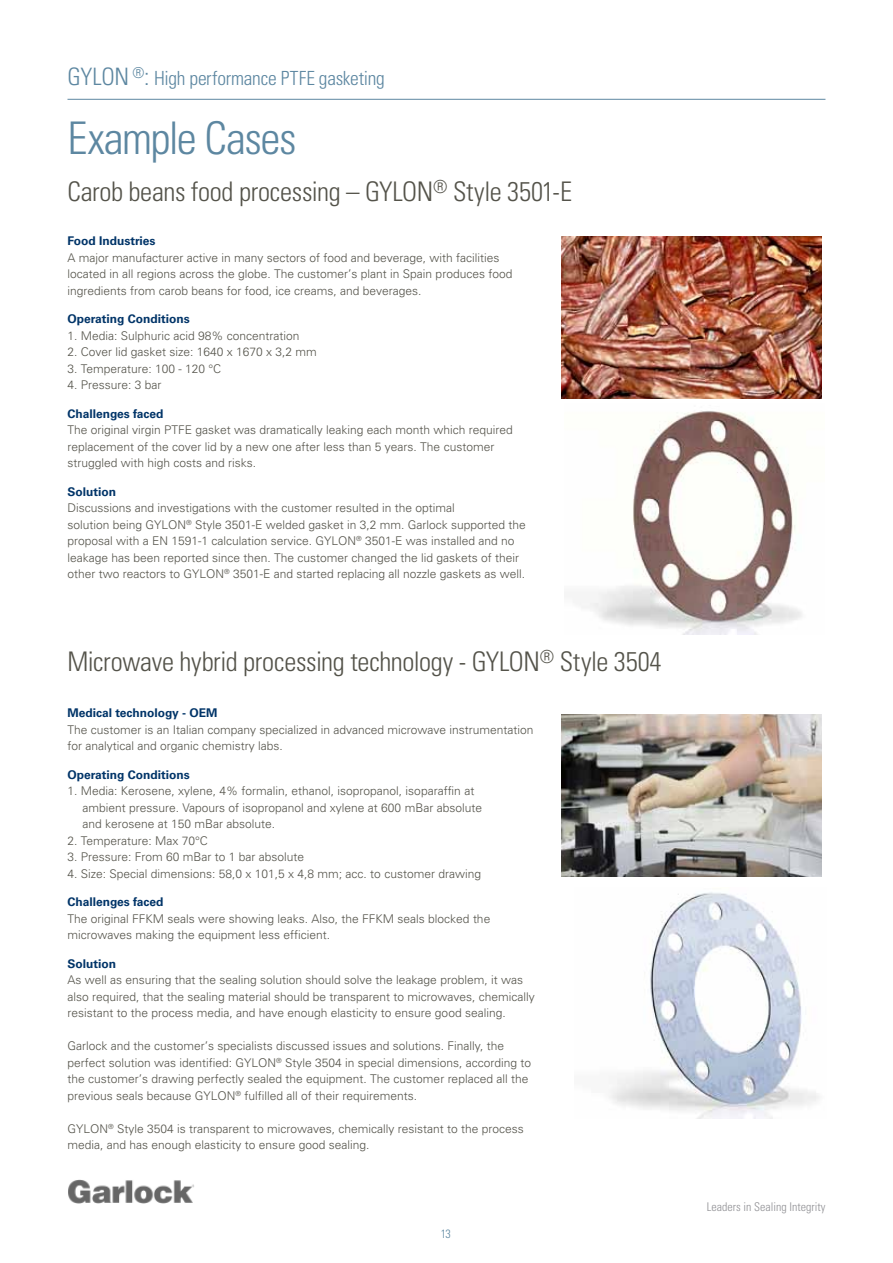
<style>
.page{position:relative;width:893px;height:1263px;background:#fff}
.page>*{position:absolute;margin:0;border:0;box-sizing:border-box;transform-origin:0 0}
.t1{font:300 condensed 45px "Univers LT Std";letter-spacing:-.03em;color:#5d87a1}
.t2{font:300 condensed 27px "Univers";letter-spacing:-.01em;color:#54534a}
.t3{font:300 condensed 19.5px "Univers LT Std";letter-spacing:-.01em;color:#5d87a1}
.t4{font:300 12px/16.5px "Univers";color:#54534a}
.t5{font:700 12px "Univers LT Std";color:#003468}
.t6{font:300 condensed 12px "Univers";color:#919195}
.t7{font:300 condensed 12px "Univers LT Std";color:#5d87a1}
.s1{font-size:24px}
</style>
<div class="page">
<hr style="left:68px;top:99px;width:757px;height:1px;background:#5d87a1">
<img style="left:68px;top:1179px;width:126px;height:25px">
<img style="left:562px;top:237px;width:259px;height:161px">
<img style="left:580px;top:411px;width:222px;height:224px">
<img style="left:562px;top:715px;width:259px;height:161px">
<img style="left:609px;top:892px;width:210px;height:226px">
<h3 class="t3" style="left:68px;top:67px;width:319px"><span class="s1">GYLON</span> <sup>®</sup><span class="s1">:</span> High performance PTFE gasketing</h3>
<h1 class="t1" style="left:68px;top:111px;width:231px">Example Cases</h1>
<h2 class="t2" style="left:68px;top:175px;width:506px">Carob beans food processing – GYLON<sup>®</sup> Style 3501-E</h2>
<p class="t5" style="left:68px;top:234px;width:89px">Food Industries</p>
<p class="t4" style="left:68px;top:249px;width:446px">A major manufacturer active in many sectors of food and beverage, with facilities located in all regions across the globe. The customer’s plant in Spain produces food ingredients from carob beans for food, ice creams, and beverages.</p>
<p class="t5" style="left:68px;top:312px;width:124px">Operating Conditions</p>
<p class="t4" style="left:68px;top:327px;width:234px">1. Media: Sulphuric acid 98% concentration</p>
<p class="t4" style="left:68px;top:343px;width:251px">2. Cover lid gasket size: 1640 x 1670 x 3,2 mm</p>
<p class="t4" style="left:68px;top:360px;width:155px">3. Temperature: 100 - 120 °C</p>
<p class="t4" style="left:68px;top:376px;width:96px">4. Pressure: 3 bar</p>
<p class="t5" style="left:68px;top:406px;width:97px">Challenges faced</p>
<p class="t4" style="left:68px;top:421px;width:447px">The original virgin PTFE gasket was dramatically leaking each month which required replacement of the cover lid by a new one after less than 5 years. The customer struggled with high costs and risks.</p>
<p class="t5" style="left:68px;top:484px;width:50px">Solution</p>
<p class="t4" style="left:68px;top:499px;width:460px">Discussions and investigations with the customer resulted in the optimal<br>solution being GYLON<sup>®</sup> Style 3501-E welded gasket in 3,2 mm. Garlock supported the proposal with a EN 1591-1 calculation service. GYLON<sup>®</sup> 3501-E was installed and no leakage has been reported since then. The customer changed the lid gaskets of their other two reactors to GYLON<sup>®</sup> 3501-E and started replacing all nozzle gaskets as well.</p>
<h2 class="t2" style="left:68px;top:645px;width:595px">Microwave hybrid processing technology - GYLON<sup>®</sup> Style 3504</h2>
<p class="t5" style="left:68px;top:706px;width:151px">Medical technology - OEM</p>
<p class="t4" style="left:68px;top:721px;width:468px">The customer is an Italian company specialized in advanced microwave instrumentation for analytical and organic chemistry labs.</p>
<p class="t5" style="left:68px;top:767px;width:124px">Operating Conditions</p>
<p class="t4" style="left:82px;top:782px;width:401px;text-indent:-15px">1. Media: Kerosene, xylene, 4% formalin, ethanol, isopropanol, isoparaffin at ambient pressure. Vapours of isopropanol and xylene at 600 mBar absolute and kerosene at 150 mBar absolute.</p>
<p class="t4" style="left:68px;top:832px;width:142px">2. Temperature: Max 70°C</p>
<p class="t4" style="left:68px;top:848px;width:238px">3. Pressure: From 60 mBar to 1 bar absolute</p>
<p class="t4" style="left:68px;top:865px;width:415px">4. Size: Special dimensions: 58,0 x 101,5 x 4,8 mm; acc. to customer drawing</p>
<p class="t5" style="left:68px;top:895px;width:97px">Challenges faced</p>
<p class="t4" style="left:68px;top:910px;width:424px">The original FFKM seals were showing leaks. Also, the FFKM seals blocked the microwaves making the equipment less efficient.</p>
<p class="t5" style="left:68px;top:956px;width:50px">Solution</p>
<p class="t4" style="left:68px;top:971px;width:469px">As well as ensuring that the sealing solution should solve the leakage problem, it was also required, that the sealing material should be transparent to microwaves, chemically resistant to the process media, and have enough elasticity to ensure good sealing.</p>
<p class="t4" style="left:68px;top:1037px;width:465px">Garlock and the customer’s specialists discussed issues and solutions. Finally, the perfect solution was identified: GYLON<sup>®</sup> Style 3504 in special dimensions, according to the customer’s drawing perfectly sealed the equipment. The customer replaced all the previous seals because GYLON<sup>®</sup> fulfilled all of their requirements.</p>
<p class="t4" style="left:68px;top:1120px;width:458px">GYLON<sup>®</sup> Style 3504 is transparent to microwaves, chemically resistant to the process media, and has enough elasticity to ensure good sealing.</p>
<p class="t7" style="left:441px;top:1226px;width:12px">13</p>
<p class="t6" style="left:707px;top:1199px;width:120px">Leaders in Sealing Integrity</p>
</div>
